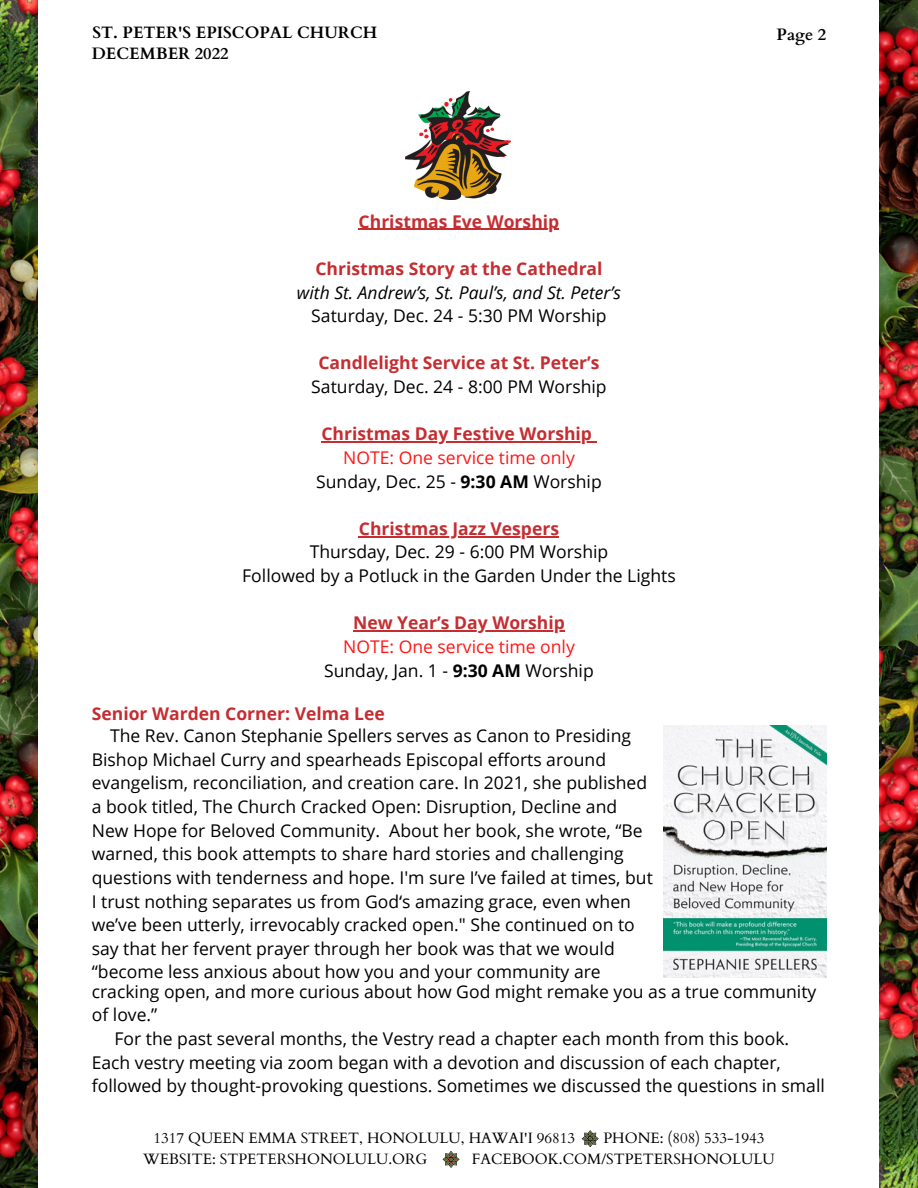
<style>
.page{position:relative;width:918px;height:1188px;background:#fff}
.page>*{position:absolute;margin:0;border:0;box-sizing:border-box;transform-origin:0 0}
.t1{font:17.55px/23.7px "Open Sans";color:#000;text-align:center}
.t2{font:700 17.55px "Open Sans";color:#c52d31}
.t3{font:17.55px/23.7px "Open Sans";color:#ff1616;text-align:center}
.t4{font:italic 17.55px "Open Sans";color:#000}
.t5{font:700 16.5px/21.3px "Cardo";color:#000}
.t6{font:15px "Cardo";color:#000}
.s1{color:#000}
.s2{font-weight:700;color:#000}
.s3{font-family:"Noto Sans"}
</style>
<div class="page">
<img style="left:0;top:0;width:918px;height:1188px">
<div style="left:39px;top:0;width:840px;height:1188px;background:#fff"></div>
<svg style="left:582px;top:1130px;width:17px;height:17px"></svg>
<svg style="left:443px;top:1151px;width:16px;height:17px"></svg>
<img style="left:663px;top:726px;width:163px;height:252px">
<img style="left:406px;top:92px;width:104px;height:108px">
<hr style="left:359px;top:229px;width:200px;height:1px;background:#c52d31">
<hr style="left:321px;top:441px;width:271px;height:2px;background:#c52d31">
<hr style="left:359px;top:536px;width:200px;height:1px;background:#c52d31">
<hr style="left:353px;top:630px;width:212px;height:2px;background:#c52d31">
<p class="t5" style="left:92px;top:22px;width:287px">ST. PETER'S EPISCOPAL CHURCH<br>DECEMBER 2022</p>
<p class="t5" style="left:777px;top:24px;width:51px">Page 2</p>
<p class="t2" style="left:359px;top:209px;width:202px">Christmas Eve Worship</p>
<p class="t2" style="left:315px;top:256px;width:289px">Christmas Story at the Cathedral</p>
<p class="t4" style="left:297px;top:280px;width:326px">with St. Andrew’s, St. Paul’s, and St. Peter’s</p>
<p class="t1" style="left:311px;top:304px;width:297px">Saturday, Dec. 24 - 5:30 PM Worship</p>
<p class="t2" style="left:318px;top:351px;width:283px">Candlelight Service at St. Peter’s</p>
<p class="t1" style="left:311px;top:374px;width:297px">Saturday, Dec. 24 - 8:00 PM Worship</p>
<p class="t2" style="left:321px;top:422px;width:272px">Christmas Day Festive Worship</p>
<p class="t3" style="left:316px;top:445px;width:287px">NOTE: One service time only<br><span class="s1">Sunday, Dec. 25 -</span> <span class="s2">9:30 AM</span> <span class="s1">Worship</span></p>
<p class="t2" style="left:359px;top:516px;width:202px">Christmas Jazz Vespers</p>
<p class="t1" style="left:242px;top:540px;width:435px">Thursday, Dec. 29 - 6:00 PM Worship<br>Followed by a Potluck in the Garden Under the Lights</p>
<p class="t2" style="left:353px;top:611px;width:213px">New Year’s Day Worship</p>
<p class="t3" style="left:324px;top:634px;width:271px">NOTE: One service time only<br><span class="s1">Sunday, Jan. 1 -</span> <span class="s2">9:30 AM</span> <span class="s1">Worship</span></p>
<p class="t2" style="left:92px;top:702px;width:294px">Senior Warden Corner: Velma Lee</p>
<p class="t1" style="left:92px;top:724px;width:563px;text-align:left;text-indent:18px">The Rev. Canon Stephanie Spellers serves as Canon to Presiding Bishop Michael Curry and spearheads Episcopal efforts around evangelism, reconciliation, and creation care. In 2021, she published a book titled, The Church Cracked Open: Disruption, Decline and New Hope for Beloved Community. About her book, she wrote, “Be warned, this book attempts to share hard stories and challenging questions with tenderness and hope. I'm sure I’ve failed at times, but I trust nothing separates us from God<span class="s3">ʻ</span>s amazing grace, even when we’ve been utterly, irrevocably cracked open." She continued on to say that her fervent prayer through her book was that we would “become less anxious about how you and your community are</p>
<p class="t1" style="left:92px;top:979px;width:726px">cracking open, and more curious about how God might remake you as a true community</p>
<p class="t1" style="left:92px;top:1003px;width:67px">of love.”</p>
<p class="t1" style="left:115px;top:1026px;width:676px">For the past several months, the Vestry read a chapter each month from this book.</p>
<p class="t1" style="left:92px;top:1050px;width:691px">Each vestry meeting via zoom began with a devotion and discussion of each chapter,</p>
<p class="t1" style="left:92px;top:1074px;width:735px">followed by thought-provoking questions. Sometimes we discussed the questions in small</p>
<p class="t6" style="left:153px;top:1129px;width:423px">1317 QUEEN EMMA STREET, HONOLULU, HAWAI'I 96813</p>
<p class="t6" style="left:603px;top:1129px;width:163px">PHONE: (808) 533-1943</p>
<p class="t6" style="left:143px;top:1149px;width:286px">WEBSITE: STPETERSHONOLULU.ORG</p>
<p class="t6" style="left:472px;top:1149px;width:305px">FACEBOOK.COM/STPETERSHONOLULU</p>
</div>
